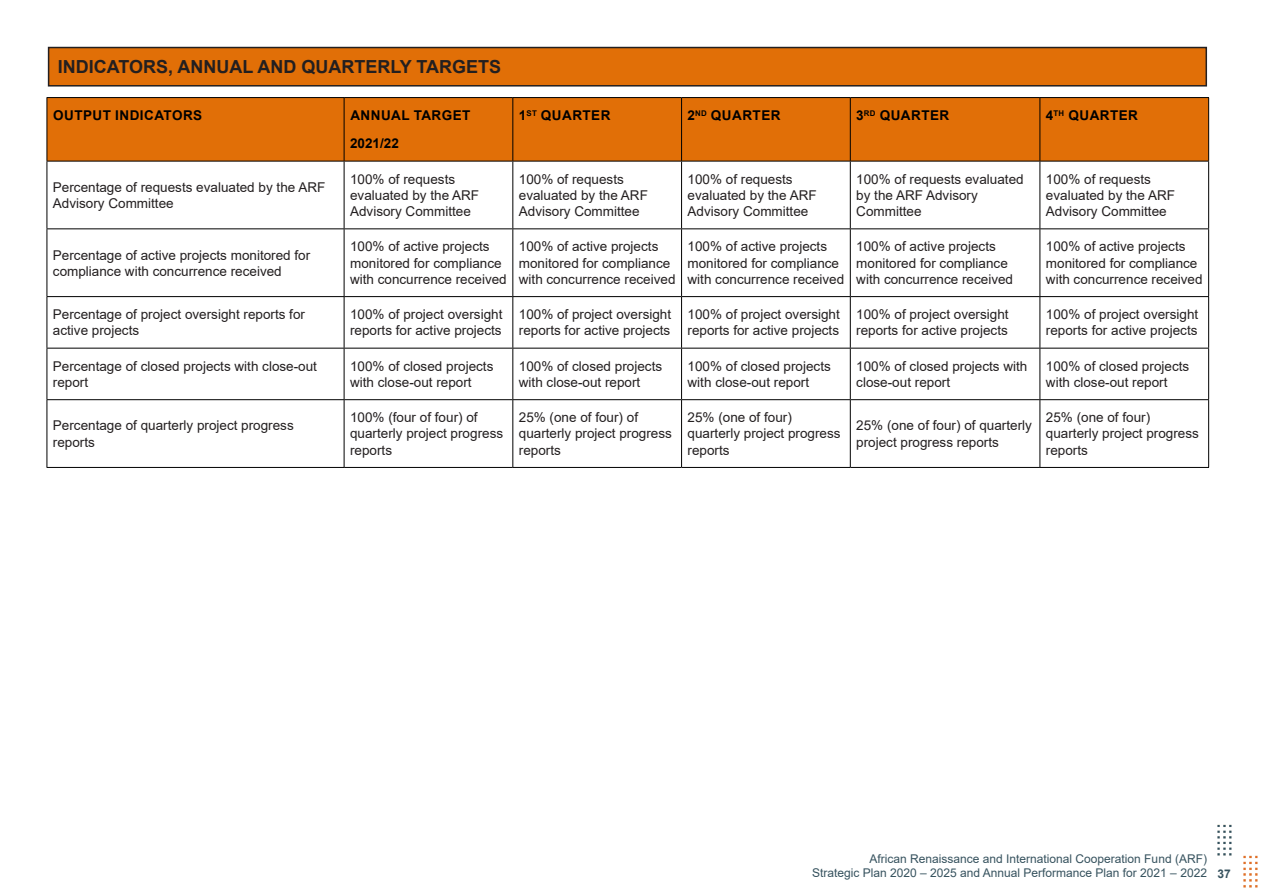
<style>
.page{position:relative;width:1263px;height:893px;background:#fff}
.page>*{position:absolute;margin:0;border:0;box-sizing:border-box;transform-origin:0 0}
.Body_copy{font:700 18px "Arial";color:#231f20}
.t1{font:13.5px/16.2px "Arial";color:#231f20}
.t2{font:700 13.5px "Arial";letter-spacing:.035em;color:#000}
.t3{font:12px/14.4px "Arial";color:#36525e}
.s1{font-weight:700}
</style>
<div class="page">
<img style="left:1217px;top:824px;width:15px;height:32px">
<img style="left:1243px;top:856px;width:15px;height:32px">
<div style="left:49px;top:48px;width:1157px;height:38px;background:#e16f07"></div>
<div style="left:48px;top:47px;width:1159px;height:40px;border:2px solid #231f20"></div>
<div style="left:48px;top:98px;width:1160px;height:63px;background:#e16f07"></div>
<svg style="left:682px;top:162px;width:168px;height:305px"></svg>
<hr style="left:47px;top:97px;width:297px;height:1px;background:#000">
<hr style="left:47px;top:98px;width:1px;height:63px;background:#000">
<hr style="left:344px;top:97px;width:169px;height:1px;background:#000">
<hr style="left:344px;top:98px;width:1px;height:63px;background:#000">
<hr style="left:513px;top:97px;width:168px;height:1px;background:#000">
<hr style="left:512px;top:98px;width:1px;height:63px;background:#000">
<hr style="left:681px;top:97px;width:169px;height:1px;background:#000">
<hr style="left:681px;top:98px;width:1px;height:63px;background:#000">
<hr style="left:850px;top:97px;width:190px;height:1px;background:#000">
<hr style="left:850px;top:98px;width:1px;height:63px;background:#000">
<hr style="left:1040px;top:97px;width:169px;height:1px;background:#000">
<hr style="left:1039px;top:98px;width:1px;height:63px;background:#000">
<hr style="left:1208px;top:98px;width:1px;height:63px;background:#000">
<hr style="left:47px;top:161px;width:297px;height:1px;background:#000">
<hr style="left:47px;top:161px;width:1px;height:67px;background:#000">
<hr style="left:344px;top:161px;width:169px;height:1px;background:#000">
<hr style="left:344px;top:161px;width:1px;height:67px;background:#000">
<hr style="left:513px;top:161px;width:168px;height:1px;background:#000">
<hr style="left:512px;top:161px;width:1px;height:67px;background:#000">
<hr style="left:681px;top:161px;width:169px;height:1px;background:#000">
<hr style="left:681px;top:161px;width:1px;height:67px;background:#000">
<hr style="left:850px;top:161px;width:190px;height:1px;background:#000">
<hr style="left:850px;top:161px;width:1px;height:67px;background:#000">
<hr style="left:1040px;top:161px;width:169px;height:1px;background:#000">
<hr style="left:1039px;top:161px;width:1px;height:67px;background:#000">
<hr style="left:1208px;top:161px;width:1px;height:67px;background:#000">
<hr style="left:47px;top:228px;width:297px;height:1px;background:#000">
<hr style="left:47px;top:229px;width:1px;height:67px;background:#000">
<hr style="left:344px;top:228px;width:169px;height:1px;background:#000">
<hr style="left:344px;top:229px;width:1px;height:67px;background:#000">
<hr style="left:513px;top:228px;width:168px;height:1px;background:#000">
<hr style="left:512px;top:229px;width:1px;height:67px;background:#000">
<hr style="left:681px;top:228px;width:169px;height:1px;background:#000">
<hr style="left:681px;top:229px;width:1px;height:67px;background:#000">
<hr style="left:850px;top:228px;width:190px;height:1px;background:#000">
<hr style="left:850px;top:229px;width:1px;height:67px;background:#000">
<hr style="left:1040px;top:228px;width:169px;height:1px;background:#000">
<hr style="left:1039px;top:229px;width:1px;height:67px;background:#000">
<hr style="left:1208px;top:229px;width:1px;height:67px;background:#000">
<hr style="left:47px;top:296px;width:297px;height:1px;background:#000">
<hr style="left:47px;top:297px;width:1px;height:51px;background:#000">
<hr style="left:344px;top:296px;width:169px;height:1px;background:#000">
<hr style="left:344px;top:297px;width:1px;height:51px;background:#000">
<hr style="left:513px;top:296px;width:168px;height:1px;background:#000">
<hr style="left:512px;top:297px;width:1px;height:51px;background:#000">
<hr style="left:681px;top:296px;width:169px;height:1px;background:#000">
<hr style="left:681px;top:297px;width:1px;height:51px;background:#000">
<hr style="left:850px;top:296px;width:190px;height:1px;background:#000">
<hr style="left:850px;top:297px;width:1px;height:51px;background:#000">
<hr style="left:1040px;top:296px;width:169px;height:1px;background:#000">
<hr style="left:1039px;top:297px;width:1px;height:51px;background:#000">
<hr style="left:1208px;top:297px;width:1px;height:51px;background:#000">
<hr style="left:47px;top:348px;width:297px;height:1px;background:#000">
<hr style="left:47px;top:348px;width:1px;height:51px;background:#000">
<hr style="left:344px;top:348px;width:169px;height:1px;background:#000">
<hr style="left:344px;top:348px;width:1px;height:51px;background:#000">
<hr style="left:513px;top:348px;width:168px;height:1px;background:#000">
<hr style="left:512px;top:348px;width:1px;height:51px;background:#000">
<hr style="left:681px;top:348px;width:169px;height:1px;background:#000">
<hr style="left:681px;top:348px;width:1px;height:51px;background:#000">
<hr style="left:850px;top:348px;width:190px;height:1px;background:#000">
<hr style="left:850px;top:348px;width:1px;height:51px;background:#000">
<hr style="left:1040px;top:348px;width:169px;height:1px;background:#000">
<hr style="left:1039px;top:348px;width:1px;height:51px;background:#000">
<hr style="left:1208px;top:348px;width:1px;height:51px;background:#000">
<hr style="left:47px;top:399px;width:297px;height:1px;background:#000">
<hr style="left:47px;top:400px;width:1px;height:67px;background:#000">
<hr style="left:344px;top:399px;width:169px;height:1px;background:#000">
<hr style="left:344px;top:400px;width:1px;height:67px;background:#000">
<hr style="left:513px;top:399px;width:168px;height:1px;background:#000">
<hr style="left:512px;top:400px;width:1px;height:67px;background:#000">
<hr style="left:681px;top:399px;width:169px;height:1px;background:#000">
<hr style="left:681px;top:400px;width:1px;height:67px;background:#000">
<hr style="left:850px;top:399px;width:190px;height:1px;background:#000">
<hr style="left:850px;top:400px;width:1px;height:67px;background:#000">
<hr style="left:1040px;top:399px;width:169px;height:1px;background:#000">
<hr style="left:1039px;top:400px;width:1px;height:67px;background:#000">
<hr style="left:1208px;top:400px;width:1px;height:67px;background:#000">
<hr style="left:47px;top:467px;width:297px;height:1px;background:#000">
<hr style="left:344px;top:467px;width:169px;height:1px;background:#000">
<hr style="left:513px;top:467px;width:168px;height:1px;background:#000">
<hr style="left:681px;top:467px;width:169px;height:1px;background:#000">
<hr style="left:850px;top:467px;width:190px;height:1px;background:#000">
<hr style="left:1040px;top:467px;width:169px;height:1px;background:#000">
<p class="Body_copy" style="left:58px;top:54px;width:445px">INDICATORS, ANNUAL AND QUARTERLY TARGETS</p>
<p class="t2" style="left:53px;top:106px;width:151px">OUTPUT INDICATORS</p>
<p class="t2" style="left:350px;top:106px;width:122px">ANNUAL TARGET</p>
<p class="t2" style="left:350px;top:134px;width:50px">2021/22</p>
<p class="t2" style="left:519px;top:106px;width:93px">1<sup>ST</sup> QUARTER</p>
<p class="t2" style="left:687px;top:106px;width:94px">2<sup>ND</sup> QUARTER</p>
<p class="t2" style="left:856px;top:106px;width:94px">3<sup>RD</sup> QUARTER</p>
<p class="t2" style="left:1046px;top:106px;width:94px">4<sup>TH</sup> QUARTER</p>
<p class="t1" style="left:53px;top:179px;width:274px">Percentage of requests evaluated by the ARF<br>Advisory Committee</p>
<p class="t1" style="left:350px;top:171px;width:131px">100% of requests evaluated by the ARF<br>Advisory Committee</p>
<p class="t1" style="left:519px;top:171px;width:131px">100% of requests evaluated by the ARF<br>Advisory Committee</p>
<p class="t1" style="left:687px;top:171px;width:131px">100% of requests evaluated by the ARF<br>Advisory Committee</p>
<p class="t1" style="left:856px;top:171px;width:169px">100% of requests evaluated by the ARF Advisory<br>Committee</p>
<p class="t1" style="left:1046px;top:171px;width:131px">100% of requests evaluated by the ARF<br>Advisory Committee</p>
<p class="t1" style="left:53px;top:247px;width:259px">Percentage of active projects monitored for compliance with concurrence received</p>
<p class="t1" style="left:350px;top:238px;width:158px">100% of active projects monitored for compliance with concurrence received</p>
<p class="t1" style="left:519px;top:238px;width:158px">100% of active projects monitored for compliance with concurrence received</p>
<p class="t1" style="left:687px;top:238px;width:158px">100% of active projects monitored for compliance with concurrence received</p>
<p class="t1" style="left:856px;top:238px;width:158px">100% of active projects monitored for compliance with concurrence received</p>
<p class="t1" style="left:1046px;top:238px;width:158px">100% of active projects monitored for compliance with concurrence received</p>
<p class="t1" style="left:53px;top:306px;width:254px">Percentage of project oversight reports for active projects</p>
<p class="t1" style="left:350px;top:306px;width:154px">100% of project oversight reports for active projects</p>
<p class="t1" style="left:519px;top:306px;width:154px">100% of project oversight reports for active projects</p>
<p class="t1" style="left:687px;top:306px;width:154px">100% of project oversight reports for active projects</p>
<p class="t1" style="left:856px;top:306px;width:154px">100% of project oversight reports for active projects</p>
<p class="t1" style="left:1046px;top:306px;width:154px">100% of project oversight reports for active projects</p>
<p class="t1" style="left:53px;top:358px;width:266px">Percentage of closed projects with close-out report</p>
<p class="t1" style="left:350px;top:358px;width:145px">100% of closed projects with close-out report</p>
<p class="t1" style="left:519px;top:358px;width:145px">100% of closed projects with close-out report</p>
<p class="t1" style="left:687px;top:358px;width:145px">100% of closed projects with close-out report</p>
<p class="t1" style="left:856px;top:358px;width:173px">100% of closed projects with close-out report</p>
<p class="t1" style="left:1046px;top:358px;width:145px">100% of closed projects with close-out report</p>
<p class="t1" style="left:53px;top:417px;width:242px">Percentage of quarterly project progress reports</p>
<p class="t1" style="left:350px;top:409px;width:155px">100% (four of four) of quarterly project progress reports</p>
<p class="t1" style="left:519px;top:409px;width:155px">25% (one of four) of quarterly project progress reports</p>
<p class="t1" style="left:687px;top:409px;width:155px">25% (one of four) quarterly project progress reports</p>
<p class="t1" style="left:856px;top:417px;width:177px">25% (one of four) of quarterly project progress reports</p>
<p class="t1" style="left:1046px;top:409px;width:155px">25% (one of four) quarterly project progress reports</p>
<p class="t3" style="left:812px;top:851px;width:420px;text-indent:57px">African Renaissance and International Cooperation Fund (ARF)<br>Strategic Plan 2020 – 2025 and Annual Performance Plan for 2021 – 2022 <span class="s1">37</span></p>
</div>
